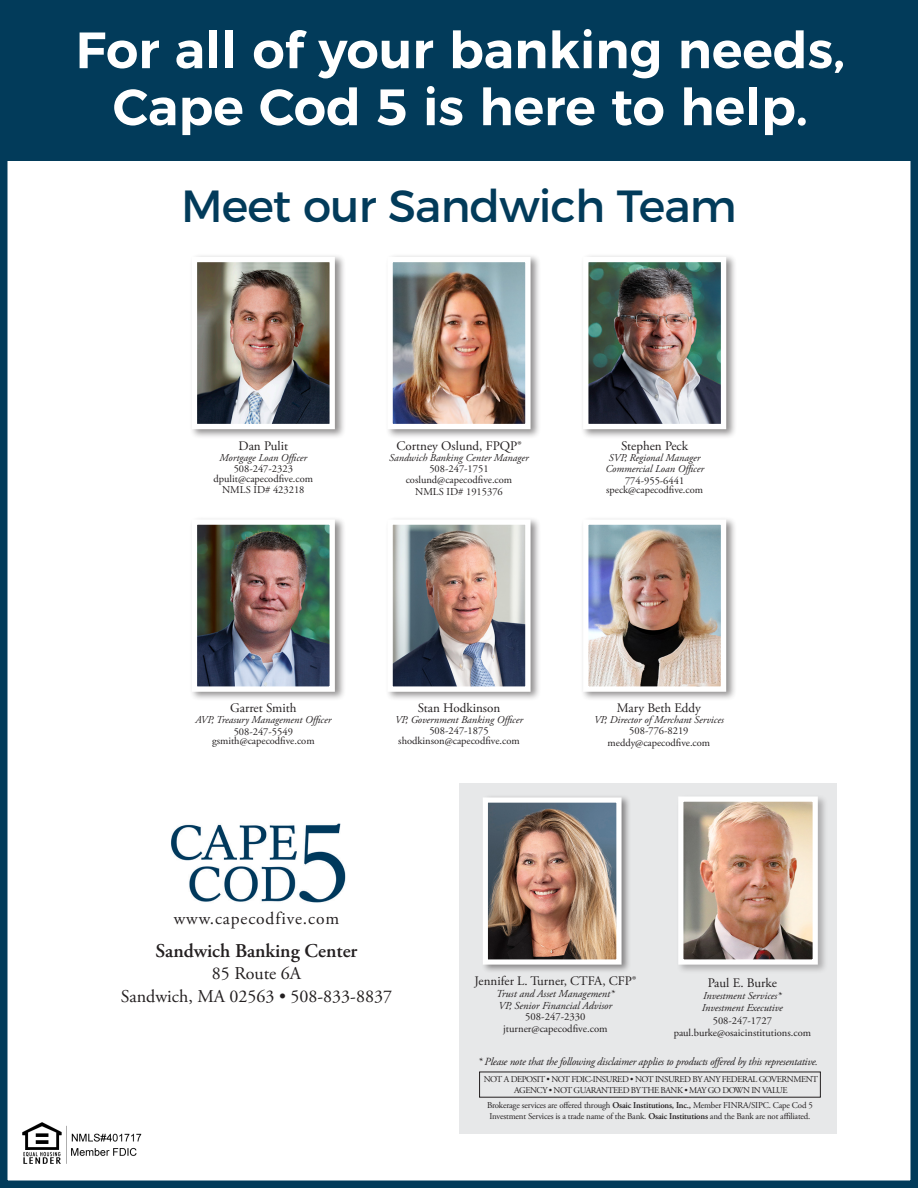
<style>
.page{position:relative;width:918px;height:1188px;background:#fff}
.page>*{position:absolute;margin:0;border:0;box-sizing:border-box;transform-origin:0 0}
.t1{font:600 51px "Montserrat";color:#fff}
.t2{font:45px "Montserrat";letter-spacing:-.02em;color:#023b5a}
.t3{font:600 19.5px "Adobe Garamond Pro";color:#231f20}
.t4{font:18px "Adobe Garamond Pro";color:#231f20}
.t5{font:17.55px "Adobe Garamond Pro";letter-spacing:.05em;color:#231f20}
.Captions{font:13.05px "Adobe Garamond Pro";color:#231f20}
.t6{font:italic 10.95px "Adobe Garamond Pro";letter-spacing:-.02em;color:#231f20}
.Captions-2{font:italic 10.65px "Adobe Garamond Pro";color:#231f20}
.Captions-3{font:10.65px "Adobe Garamond Pro";color:#231f20}
.Captions-4{font:10.5px "Adobe Garamond Pro";color:#231f20}
.Captions-5{font:italic 10.5px/12.1px "Adobe Garamond Pro";color:#231f20}
.t7{font:8.85px/10.6px "Adobe Garamond Pro";letter-spacing:-.03em;color:#231f20}
.t8{font:8.85px/10.6px "Adobe Garamond Pro";letter-spacing:-.05em;color:#231f20;text-align:center}
.s1{font-weight:600}
</style>
<div class="page">
<div style="left:189px;top:253px;width:157px;height:186px;background:#231f20;opacity:.5"></div>
<img style="left:198px;top:263px;width:131px;height:160px">
<div style="left:192px;top:257px;width:143px;height:172px;border:5px solid #fff"></div>
<div style="left:385px;top:253px;width:156px;height:186px;background:#231f20;opacity:.5"></div>
<img style="left:393px;top:263px;width:132px;height:160px">
<div style="left:387px;top:257px;width:144px;height:172px;border:5px solid #fff"></div>
<div style="left:581px;top:253px;width:156px;height:186px;background:#231f20;opacity:.5"></div>
<img style="left:589px;top:263px;width:131px;height:160px">
<div style="left:583px;top:257px;width:143px;height:172px;border:5px solid #fff"></div>
<div style="left:189px;top:516px;width:157px;height:186px;background:#231f20;opacity:.5"></div>
<img style="left:198px;top:525px;width:131px;height:161px">
<div style="left:192px;top:519px;width:143px;height:173px;border:5px solid #fff"></div>
<div style="left:0;top:0;width:918px;height:1188px;border:8px solid #023b5a"></div>
<div style="left:459px;top:783px;width:378px;height:351px;background:#e7e8e9"></div>
<div style="left:385px;top:516px;width:156px;height:186px;background:#231f20;opacity:.5"></div>
<img style="left:393px;top:525px;width:132px;height:161px">
<div style="left:387px;top:519px;width:144px;height:173px;border:5px solid #fff"></div>
<div style="left:0;top:0;width:918px;height:160px;background:#023b5a"></div>
<img style="left:171px;top:823px;width:175px;height:80px">
<img style="left:23px;top:1123px;width:119px;height:41px">
<div style="left:581px;top:516px;width:156px;height:186px;background:#231f20;opacity:.5"></div>
<img style="left:589px;top:525px;width:131px;height:161px">
<div style="left:583px;top:519px;width:143px;height:173px;border:5px solid #fff"></div>
<div style="left:677px;top:794px;width:151px;height:180px;background:#231f20;opacity:.3"></div>
<img style="left:684px;top:803px;width:128px;height:156px">
<div style="left:678px;top:797px;width:140px;height:168px;border:5px solid #fff"></div>
<div style="left:481px;top:795px;width:150px;height:179px;background:#231f20;opacity:.5"></div>
<img style="left:489px;top:803px;width:127px;height:156px">
<div style="left:483px;top:797px;width:139px;height:168px;border:5px solid #fff"></div>
<p class="t1" style="left:76px;top:9px;width:771px">For all of your banking needs,</p>
<p class="t1" style="left:113px;top:66px;width:697px">Cape Cod 5 is here to help.</p>
<p class="t2" style="left:181px;top:170px;width:557px">Meet our Sandwich Team</p>
<p class="Captions" style="left:239px;top:438px;width:51px">Dan Pulit</p>
<p class="Captions-5" style="left:220px;top:452px;width:89px">Mortgage Loan Officer</p>
<p class="Captions-4" style="left:234px;top:463px;width:61px">508-247-2323</p>
<p class="Captions-4" style="left:214px;top:472px;width:101px">dpulit@capecodfive.com</p>
<p class="Captions-4" style="left:222px;top:484px;width:84px">NMLS ID# 423218</p>
<p class="Captions" style="left:396px;top:438px;width:127px">Cortney Oslund, FPQP®</p>
<p class="Captions-5" style="left:389px;top:452px;width:141px">Sandwich Banking Center Manager</p>
<p class="Captions-4" style="left:429px;top:463px;width:61px">508-247-1751</p>
<p class="Captions-4" style="left:406px;top:473px;width:108px">coslund@capecodfive.com</p>
<p class="Captions-4" style="left:415px;top:485px;width:89px">NMLS ID# 1915376</p>
<p class="Captions" style="left:621px;top:438px;width:68px">Stephen Peck</p>
<p class="Captions-5" style="left:609px;top:452px;width:93px">SVP, Regional Manager</p>
<p class="Captions-5" style="left:605px;top:463px;width:100px">Commercial Loan Officer</p>
<p class="Captions-4" style="left:625px;top:474px;width:61px">774-955-6441</p>
<p class="Captions-4" style="left:606px;top:483px;width:99px">speck@capecodfive.com</p>
<p class="Captions" style="left:230px;top:700px;width:68px">Garret Smith</p>
<p class="Captions-5" style="left:195px;top:714px;width:137px">AVP, Treasury Management Officer</p>
<p class="Captions-4" style="left:234px;top:725px;width:61px">508-247-5549</p>
<p class="Captions-4" style="left:212px;top:734px;width:104px">gsmith@capecodfive.com</p>
<p class="Captions" style="left:418px;top:700px;width:84px">Stan Hodkinson</p>
<p class="Captions-5" style="left:395px;top:714px;width:129px">VP, Government Banking Officer</p>
<p class="Captions-4" style="left:429px;top:725px;width:61px">508-247-1875</p>
<p class="Captions-4" style="left:398px;top:734px;width:123px">shodkinson@capecodfive.com</p>
<p class="t5" style="left:174px;top:908px;width:167px">www.capecodfive.com</p>
<p class="Captions" style="left:617px;top:700px;width:86px">Mary Beth Eddy</p>
<p class="Captions-5" style="left:594px;top:714px;width:131px">VP, Director of Merchant Services</p>
<p class="Captions-4" style="left:629px;top:725px;width:61px">508-776-8219</p>
<p class="Captions-4" style="left:608px;top:736px;width:104px">meddy@capecodfive.com</p>
<p class="t3" style="left:156px;top:939px;width:203px">Sandwich Banking Center</p>
<p class="t4" style="left:212px;top:963px;width:91px">85 Route 6A</p>
<p class="t4" style="left:121px;top:985px;width:273px">Sandwich, MA 02563 • 508-833-8837</p>
<p class="Captions" style="left:475px;top:973px;width:163px">Jennifer L. Turner, CTFA, CFP®</p>
<p class="Captions-2" style="left:496px;top:987px;width:120px">Trust and Asset Management*</p>
<p class="Captions-2" style="left:499px;top:999px;width:115px">VP, Senior Financial Advisor</p>
<p class="Captions-3" style="left:525px;top:1010px;width:62px">508-247-2330</p>
<p class="Captions-3" style="left:503px;top:1022px;width:106px">jturner@capecodfive.com</p>
<p class="Captions" style="left:708px;top:975px;width:71px">Paul E. Burke</p>
<p class="Captions-5" style="left:702px;top:990px;width:83px">Investment Services*<br>Investment Executive</p>
<p class="Captions-4" style="left:713px;top:1014px;width:61px">508-247-1727</p>
<p class="Captions-4" style="left:674px;top:1026px;width:139px">paul.burke@osaicinstitutions.com</p>
<p class="t6" style="left:478px;top:1055px;width:342px">* Please note that the following disclaimer applies to products offered by this representative.</p>
<p class="t7" style="left:487px;top:1100px;width:327px">Brokerage services are offered through <span class="s1">Osaic Institutions, Inc.,</span> Member FINRA/SIPC. Cape Cod 5<br>Investment Services is a trade name of the Bank. <span class="s1">Osaic Institutions</span> and the Bank are not affiliated.</p>
<p class="t8" style="left:484px;top:1074px;width:336px">NOT A DEPOSIT • NOT FDIC-INSURED • NOT INSURED BY ANY FEDERAL GOVERNMENT<br>AGENCY • NOT GUARANTEED BY THE BANK • MAY GO DOWN IN VALUE</p>
</div>
